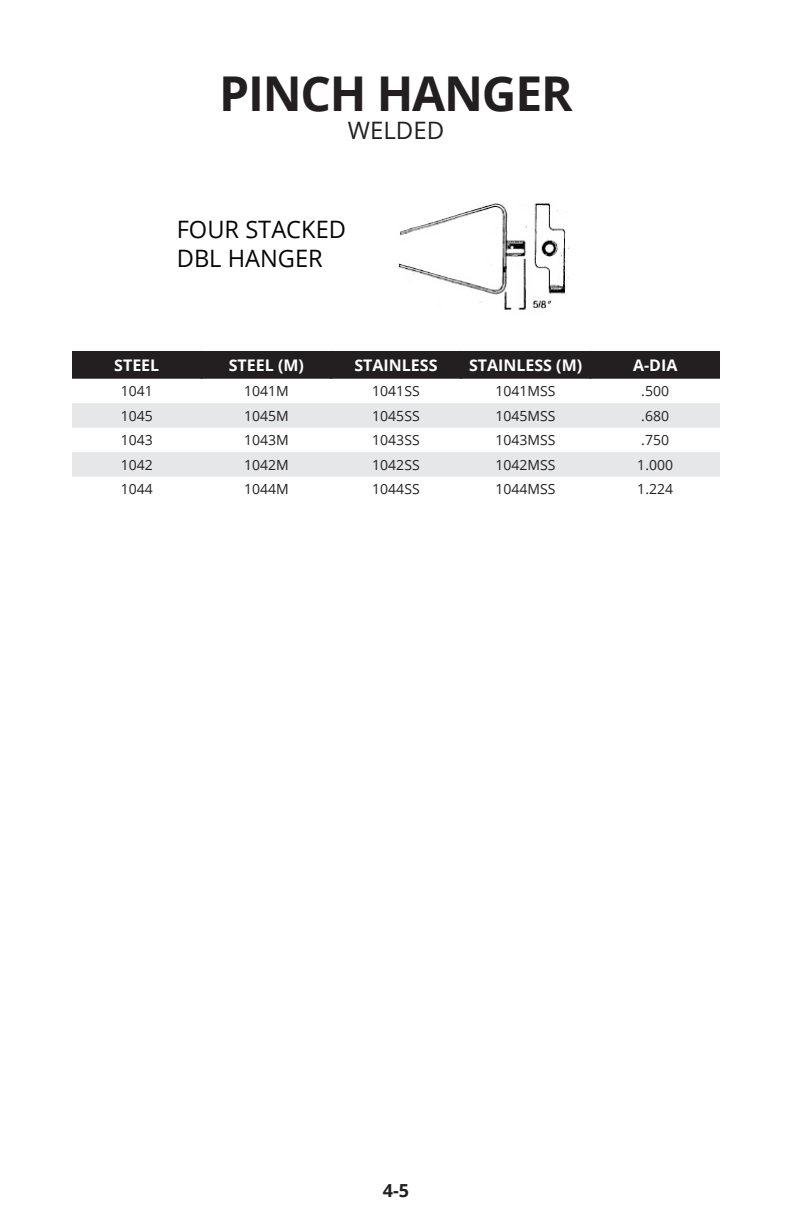
<style>
.page{position:relative;width:792px;height:1224px;background:#fff}
.page>*{position:absolute;margin:0;border:0;box-sizing:border-box;transform-origin:0 0}
.t1{font:700 48px "Open Sans";letter-spacing:-.025em;color:#231f20}
.t2{font:24px/28.8px "Open Sans";color:#050504}
.Subhead{font:24px "Open Sans";color:#231f20}
.t3{font:700 18px "Open Sans";color:#231f20}
.table_header{font:700 16px "Open Sans";color:#fff}
.table_body{font:700 16px "Open Sans";color:#fff}
.table_body-2{font:14px "Open Sans";color:#231f20}
</style>
<div class="page">
<div style="left:72px;top:351px;width:648px;height:28px;background:#231f20"></div>
<svg style="left:72px;top:403px;width:648px;height:74px;fill:#e6e7e9"></svg>
<hr style="left:201px;top:351px;width:2px;height:28px;background:#231f20">
<hr style="left:330px;top:351px;width:2px;height:28px;background:#231f20">
<hr style="left:460px;top:351px;width:2px;height:28px;background:#231f20">
<hr style="left:589px;top:351px;width:2px;height:28px;background:#231f20">
<img style="left:399px;top:202px;width:170px;height:108px">
<p class="t1" style="left:219px;top:59px;width:355px">PINCH HANGER</p>
<p class="Subhead" style="left:348px;top:114px;width:98px">WELDED</p>
<p class="t2" style="left:177px;top:215px;width:171px">FOUR STACKED<br>DBL HANGER</p>
<p class="table_header" style="left:114px;top:354px;width:47px">STEEL</p>
<p class="table_header" style="left:229px;top:354px;width:77px">STEEL (M)</p>
<p class="table_header" style="left:354px;top:354px;width:85px">STAINLESS</p>
<p class="table_header" style="left:469px;top:354px;width:115px">STAINLESS (M)</p>
<p class="table_body" style="left:633px;top:354px;width:46px">A-DIA</p>
<p class="table_body-2" style="left:121px;top:382px;width:34px">1041</p>
<p class="table_body-2" style="left:244px;top:382px;width:46px">1041M</p>
<p class="table_body-2" style="left:372px;top:382px;width:49px">1041SS</p>
<p class="table_body-2" style="left:496px;top:382px;width:62px">1041MSS</p>
<p class="table_body-2" style="left:641px;top:382px;width:29px">.500</p>
<p class="table_body-2" style="left:121px;top:406px;width:34px">1045</p>
<p class="table_body-2" style="left:244px;top:406px;width:46px">1045M</p>
<p class="table_body-2" style="left:372px;top:406px;width:49px">1045SS</p>
<p class="table_body-2" style="left:496px;top:406px;width:62px">1045MSS</p>
<p class="table_body-2" style="left:641px;top:406px;width:29px">.680</p>
<p class="table_body-2" style="left:121px;top:431px;width:34px">1043</p>
<p class="table_body-2" style="left:244px;top:431px;width:46px">1043M</p>
<p class="table_body-2" style="left:372px;top:431px;width:49px">1043SS</p>
<p class="table_body-2" style="left:496px;top:431px;width:62px">1043MSS</p>
<p class="table_body-2" style="left:641px;top:431px;width:29px">.750</p>
<p class="table_body-2" style="left:121px;top:455px;width:34px">1042</p>
<p class="table_body-2" style="left:244px;top:455px;width:46px">1042M</p>
<p class="table_body-2" style="left:372px;top:455px;width:49px">1042SS</p>
<p class="table_body-2" style="left:496px;top:455px;width:62px">1042MSS</p>
<p class="table_body-2" style="left:637px;top:455px;width:37px">1.000</p>
<p class="table_body-2" style="left:121px;top:480px;width:34px">1044</p>
<p class="table_body-2" style="left:244px;top:480px;width:46px">1044M</p>
<p class="table_body-2" style="left:372px;top:480px;width:49px">1044SS</p>
<p class="table_body-2" style="left:496px;top:480px;width:62px">1044MSS</p>
<p class="table_body-2" style="left:637px;top:480px;width:37px">1.224</p>
<p class="t3" style="left:383px;top:1177px;width:28px">4-5</p>
</div>
